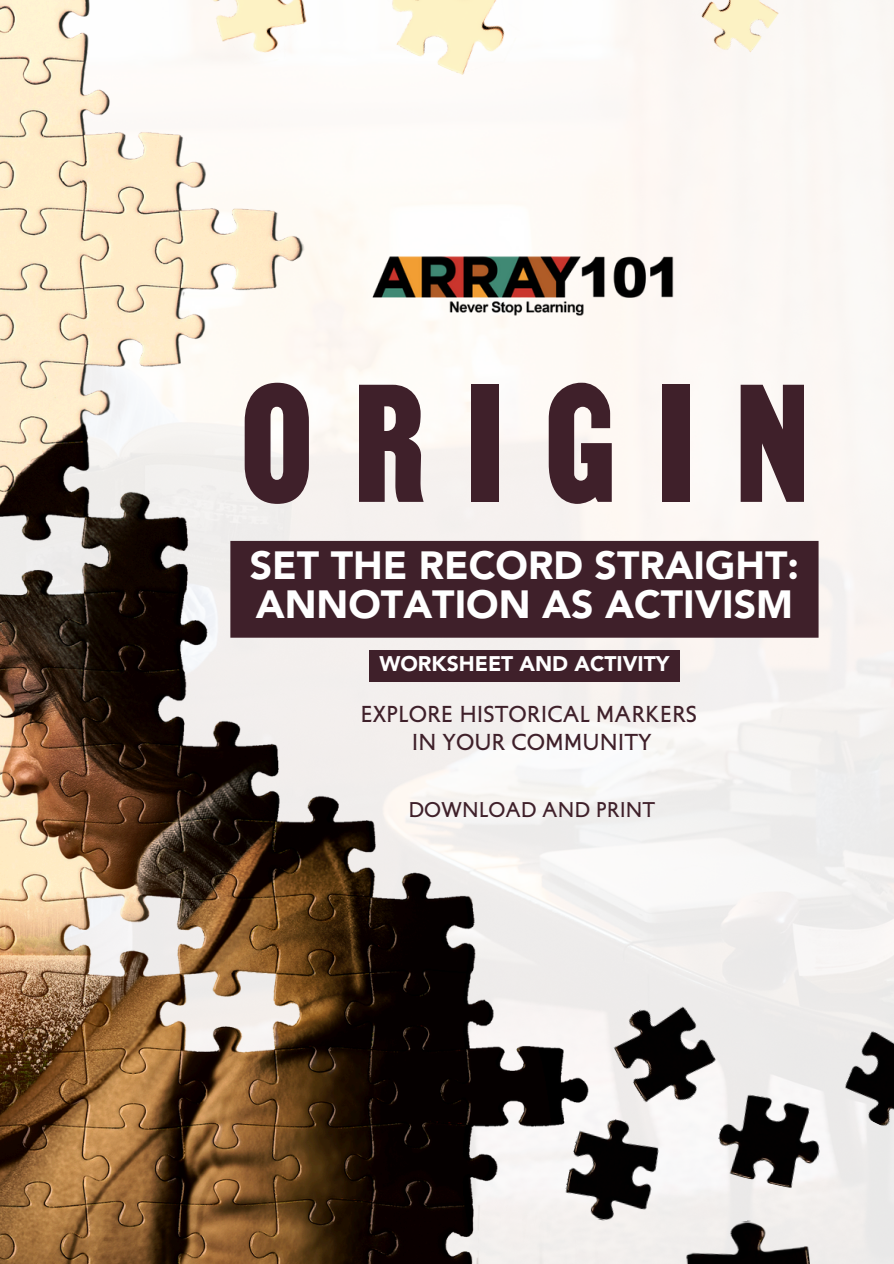
<style>
.page{position:relative;width:894px;height:1264px;background:#fff}
.page>*{position:absolute;margin:0;border:0;box-sizing:border-box;transform-origin:0 0}
.t1{font:900 39px/38.7px "Avenir LT Std";color:#fff}
.t2{font:900 21px "Avenir LT Std";color:#fff}
.t3{font:20.1px/28.2px "Petit Serif";color:#3f202a;text-align:center}
.t4{font:18.6px "Petit Serif";color:#3f202a}
</style>
<div class="page">
<img style="left:602px;top:0;width:291px;height:1263px">
<svg style="left:602px;top:383px;width:9px;height:121px"></svg>
<div style="left:661px;top:385px;width:28px;height:117px;background:#3f202a"></div>
<svg style="left:740px;top:385px;width:64px;height:117px;background:#5e434b"></svg>
<img style="left:602px;top:253px;width:77px;height:64px">
<img style="left:0;top:0;width:602px;height:1263px">
<img style="left:560px;top:1112px;width:105px;height:117px">
<img style="left:602px;top:988px;width:126px;height:131px">
<img style="left:711px;top:1086px;width:117px;height:106px">
<img style="left:832px;top:1011px;width:61px;height:128px">
<img style="left:679px;top:1216px;width:137px;height:47px">
<img style="left:200px;top:0;width:129px;height:72px">
<div style="left:230px;top:541px;width:588px;height:96px;background:#3f202a"></div>
<img style="left:369px;top:0;width:170px;height:89px">
<img style="left:679px;top:0;width:112px;height:67px">
<div style="left:369px;top:649px;width:310px;height:32px;background:#3f202a"></div>
<h2 class="t1" style="left:250px;top:549px;width:550px">SET THE RECORD STRAIGHT:<br>ANNOTATION AS ACTIVISM</h2>
<p class="t2" style="left:379px;top:654px;width:291px">WORKSHEET AND ACTIVITY</p>
<p class="t3" style="left:360px;top:699px;width:338px">EXPLORE HISTORICAL MARKERS<br>IN YOUR COMMUNITY</p>
<p class="t4" style="left:408px;top:796px;width:248px">DOWNLOAD AND PRINT</p>
</div>
